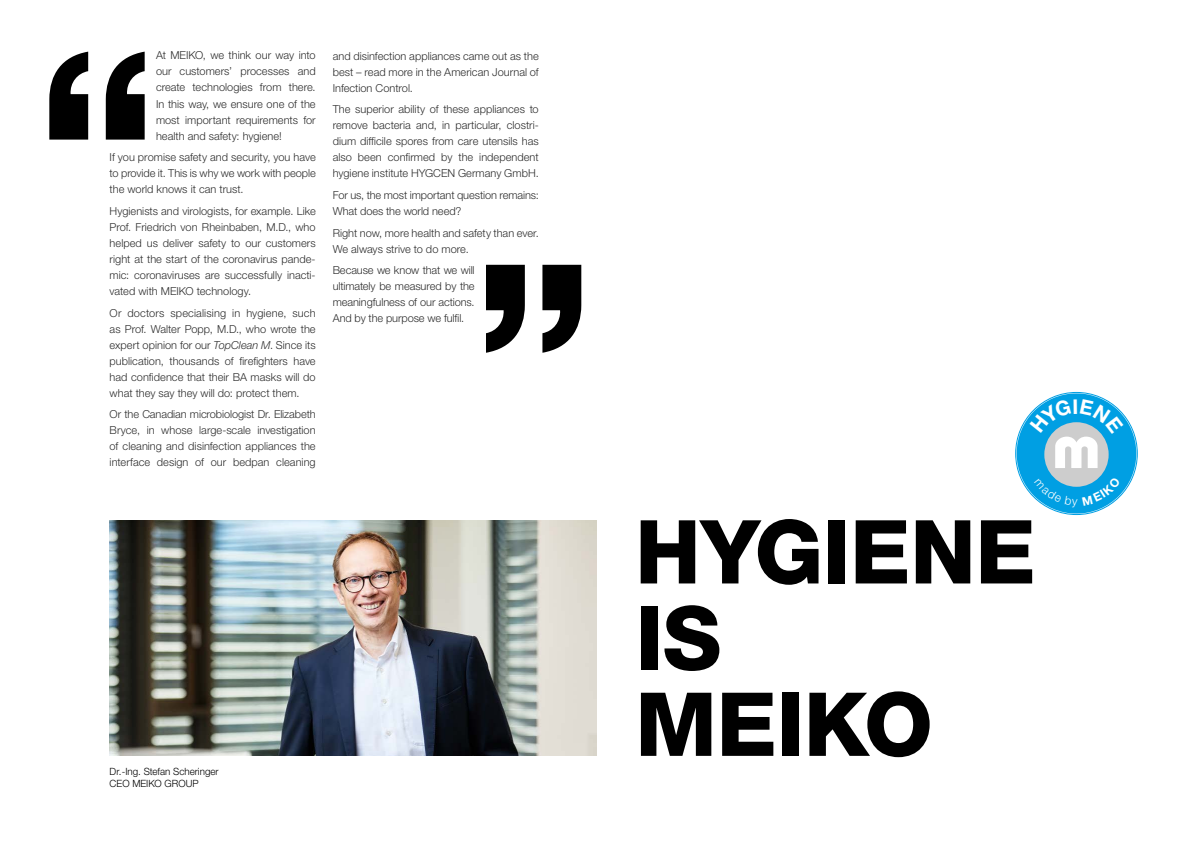
<style>
.page{position:relative;width:1191px;height:842px;background:#fff}
.page>*{position:absolute;margin:0;border:0;box-sizing:border-box;transform-origin:0 0}
.t1{font:800 88.4px/86.2px "Helvetica Neue LTW1 G";letter-spacing:-.005em;color:#000}
.t2{font:300 11px/16px "Helvetica Neue LTW1 G";color:#000;text-align:justify}
.t3{font:300 10px/12px "Helvetica Neue LTW1 G";color:#000}
.s1{font-style:italic}
</style>
<div class="page">
<svg style="left:49px;top:52px;width:96px;height:88px"></svg>
<img style="left:110px;top:520px;width:486px;height:236px">
<svg style="left:486px;top:265px;width:95px;height:88px"></svg>
<svg style="left:1015px;top:392px;width:122px;height:123px"></svg>
<p class="t2" style="left:156px;top:48px;width:161px">At MEIKO, we think our way into our customers’ processes and create technologies from there.<br>In this way, we ensure one of the most important requirements for health and safety: hygiene!</p>
<p class="t2" style="left:110px;top:149px;width:208px">If you promise safety and security, you have to provide it. This is why we work with people the world knows it can trust.</p>
<p class="t2" style="left:110px;top:203px;width:208px">Hygienists and virologists, for example. Like Prof. Friedrich von Rheinbaben, M.D., who helped us deliver safety to our customers right at the start of the coronavirus pande&shy;mic: coronaviruses are successfully inacti&shy;vated with MEIKO technology.</p>
<p class="t2" style="left:110px;top:305px;width:207px">Or doctors specialising in hygiene, such as Prof. Walter Popp, M.D., who wrote the expert opinion for our <span class="s1">TopClean M</span>. Since its publication, thousands of firefighters have had confidence that their BA masks will do what they say they will do: protect them.</p>
<p class="t2" style="left:110px;top:406px;width:207px">Or the Canadian microbiologist Dr. Elizabeth Bryce, in whose large-scale investigation of cleaning and disinfection appliances the interface design of our bedpan cleaning</p>
<p class="t2" style="left:333px;top:48px;width:208px">and disinfection appliances came out as the best – read more in the American Journal of Infection Control.</p>
<p class="t2" style="left:333px;top:101px;width:207px">The superior ability of these appliances to remove bacteria and, in particular, clostri&shy;dium difficile spores from care utensils has also been confirmed by the independent hygiene institute HYGCEN Germany GmbH.</p>
<p class="t2" style="left:333px;top:187px;width:207px">For us, the most important question remains:<br>What does the world need?</p>
<p class="t2" style="left:333px;top:225px;width:207px">Right now, more health and safety than ever.<br>We always strive to do more.</p>
<p class="t2" style="left:333px;top:262px;width:143px">Because we know that we will ultimately be measured by the meaningfulness of our actions.<br>And by the purpose we fulfil.</p>
<p class="t3" style="left:110px;top:765px;width:111px">Dr.-Ing. Stefan Scheringer<br>CEO MEIKO GROUP</p>
<h1 class="t1" style="left:635px;top:509px;width:402px">HYGIENE<br>IS</h1>
<h1 class="t1" style="left:635px;top:682px;width:299px">MEIKO</h1>
</div>
